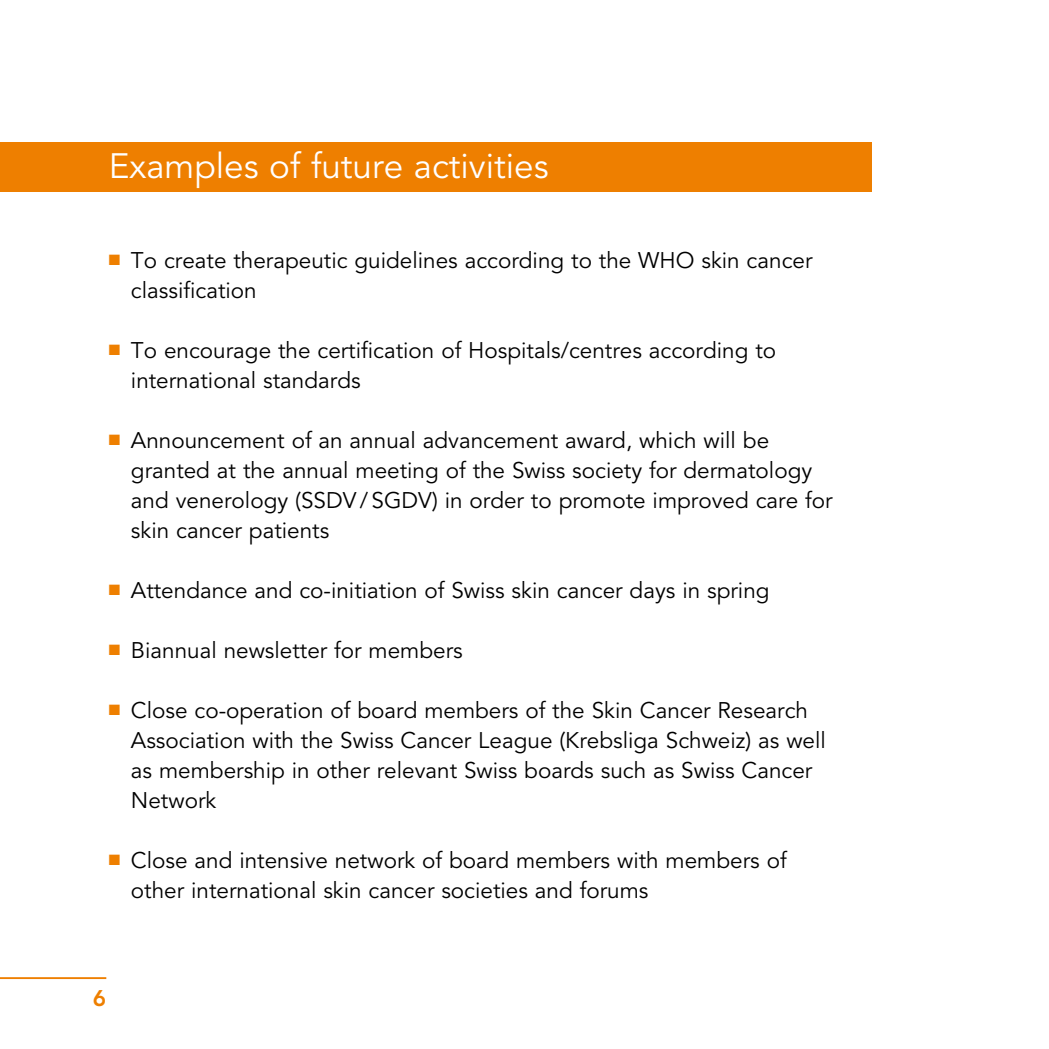
<style>
.page{position:relative;width:1049px;height:1049px;background:#fff}
.page>*{position:absolute;margin:0;border:0;box-sizing:border-box;transform-origin:0 0}
.t1{font:35px "Avenir";color:#fff}
.t2{font:22.5px/30px "Avenir";color:#000}
.t3{font:800 22.5px "Avenir LT Std";color:#ee7f00}
.s1{color:#ee7f00}
</style>
<div class="page">
<div style="left:0;top:142px;width:872px;height:49px;background:#ee7f00"></div>
<hr style="left:0;top:977px;width:106px;height:2px;background:#ee7f00">
<h1 class="t1" style="left:109px;top:145px;width:441px">Examples of future activities</h1>
<p class="t2" style="left:131px;top:246px;width:683px;text-indent:-22px"><span class="s1">■</span> To create therapeutic guidelines according to the WHO skin cancer classification</p>
<p class="t2" style="left:131px;top:336px;width:647px;text-indent:-22px"><span class="s1">■</span> To encourage the certification of Hospitals/centres according to international standards</p>
<p class="t2" style="left:131px;top:426px;width:703px;text-indent:-22px"><span class="s1">■</span> Announcement of an annual advancement award, which will be granted at the annual meeting of the Swiss society for dermatology and venerology (SSDV / SGDV) in order to promote improved care for skin cancer patients</p>
<p class="t2" style="left:109px;top:576px;width:662px"><span class="s1">■</span> Attendance and co-initiation of Swiss skin cancer days in spring</p>
<p class="t2" style="left:109px;top:636px;width:355px"><span class="s1">■</span> Biannual newsletter for members</p>
<p class="t2" style="left:131px;top:696px;width:696px;text-indent:-22px"><span class="s1">■</span> Close co-operation of board members of the Skin Cancer Research Association with the Swiss Cancer League (Krebsliga Schweiz) as well as membership in other relevant Swiss boards such as Swiss Cancer Network</p>
<p class="t2" style="left:131px;top:846px;width:657px;text-indent:-22px"><span class="s1">■</span> Close and intensive network of board members with members of other international skin cancer societies and forums</p>
<p class="t3" style="left:93px;top:984px;width:15px">6</p>
</div>
